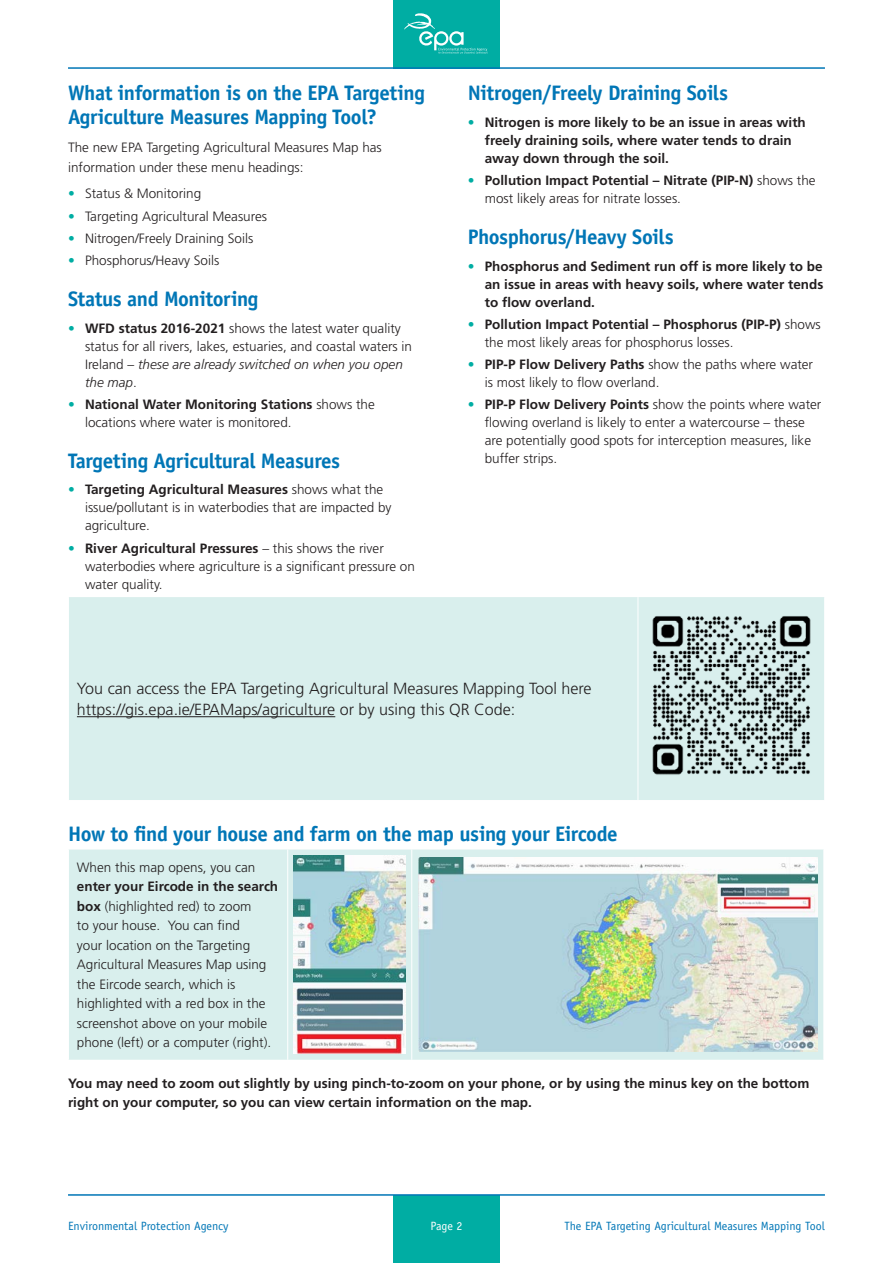
<style>
.page{position:relative;width:893px;height:1263px;background:#fff}
.page>*{position:absolute;margin:0;border:0;box-sizing:border-box;transform-origin:0 0}
.EPA_Header_2{font:700 21px/24px "Officina Sans Std";letter-spacing:-.02em;color:#0076b6}
.EPA_Bodycopy_1{font:300 16.2px/21px "Frutiger LT Std";color:#231f20}
.EPA_Bodycopy_1-2{font:300 13.5px/18px "Frutiger LT Std";color:#231f20}
.EPA_Bodycopy_1-3{font:700 13.5px/18px "Frutiger LT Std";color:#231f20}
.t1{font:12px "Officina Sans Std";color:#0076b6}
.t2{font:12px "Officina Sans Std";color:#fff}
.s1{color:#00ada3}
.s2{font-weight:700}
.s3{font-style:italic}
.s4{font-weight:300;color:#00ada3}
</style>
<div class="page">
<div style="left:393px;top:1195px;width:107px;height:68px;background:#00ada3"></div>
<div style="left:393px;top:0;width:107px;height:69px;background:#00ada3"></div>
<svg style="left:404px;top:13px;width:84px;height:41px"></svg>
<hr style="left:68px;top:67px;width:757px;height:2px;background:#0076b6">
<hr style="left:68px;top:1194px;width:757px;height:2px;background:#0076b6">
<div style="left:69px;top:597px;width:755px;height:203px;background:#d9efed"></div>
<hr style="left:638px;top:597px;width:1px;height:203px;background:#fff">
<hr style="left:77px;top:716px;width:258px;height:1px;background:#231f20">
<img style="left:636px;top:600px;width:188px;height:190px">
<div style="left:69px;top:849px;width:754px;height:211px;background:#d9efed"></div>
<hr style="left:287px;top:849px;width:1px;height:211px;background:#fff">
<hr style="left:411px;top:849px;width:1px;height:211px;background:#fff">
<img style="left:294px;top:856px;width:112px;height:197px">
<img style="left:418px;top:858px;width:399px;height:194px">
<p class="EPA_Header_2" style="left:68px;top:81px;width:358px">What information is on the EPA Targeting<br>Agriculture Measures Mapping Tool?</p>
<p class="EPA_Bodycopy_1-2" style="left:68px;top:138px;width:315px;line-height:19.5px">The new EPA Targeting Agricultural Measures Map has information under these menu headings:</p>
<p class="EPA_Bodycopy_1-2" style="left:68px;top:185px;width:135px"><span class="s1">•</span> Status &amp; Monitoring</p>
<p class="EPA_Bodycopy_1-2" style="left:68px;top:207px;width:201px"><span class="s1">•</span> Targeting Agricultural Measures</p>
<p class="EPA_Bodycopy_1-2" style="left:68px;top:229px;width:187px"><span class="s1">•</span> Nitrogen/Freely Draining Soils</p>
<p class="EPA_Bodycopy_1-2" style="left:68px;top:252px;width:153px"><span class="s1">•</span> Phosphorus/Heavy Soils</p>
<p class="EPA_Header_2" style="left:68px;top:287px;width:192px">Status and Monitoring</p>
<p class="EPA_Bodycopy_1-2" style="left:85px;top:319px;width:329px;text-indent:-17px"><span class="s1">•</span> <span class="s2">WFD status 2016-2021</span> shows the latest water quality status for all rivers, lakes, estuaries, and coastal waters in Ireland – <span class="s3">these are already switched on when you open the map</span>.</p>
<p class="EPA_Bodycopy_1-2" style="left:85px;top:395px;width:291px;text-indent:-17px"><span class="s1">•</span> <span class="s2">National Water Monitoring Stations</span> shows the locations where water is monitored.</p>
<p class="EPA_Header_2" style="left:68px;top:448px;width:274px">Targeting Agricultural Measures</p>
<p class="EPA_Bodycopy_1-2" style="left:85px;top:481px;width:308px;text-indent:-17px"><span class="s1">•</span> <span class="s2">Targeting Agricultural Measures</span> shows what the issue/pollutant is in waterbodies that are impacted by agriculture.</p>
<p class="EPA_Bodycopy_1-2" style="left:85px;top:539px;width:331px;text-indent:-17px"><span class="s1">•</span> <span class="s2">River Agricultural Pressures</span> – this shows the river waterbodies where agriculture is a significant pressure on water quality.</p>
<p class="EPA_Header_2" style="left:468px;top:81px;width:262px">Nitrogen/Freely Draining Soils</p>
<p class="EPA_Bodycopy_1-3" style="left:485px;top:113px;width:323px;text-indent:-17px"><span class="s4">•</span> Nitrogen is more likely to be an issue in areas with freely draining soils, where water tends to drain away down through the soil.</p>
<p class="EPA_Bodycopy_1-2" style="left:485px;top:172px;width:332px;text-indent:-17px"><span class="s1">•</span> <span class="s2">Pollution Impact Potential – Nitrate (PIP-N)</span> shows the most likely areas for nitrate losses.</p>
<p class="EPA_Header_2" style="left:468px;top:225px;width:207px">Phosphorus/Heavy Soils</p>
<p class="EPA_Bodycopy_1-3" style="left:485px;top:257px;width:340px;text-align:justify;text-indent:-17px"><span class="s4">•</span> Phosphorus and Sediment run off is more likely to be an issue in areas with heavy soils, where water tends to flow overland.</p>
<p class="EPA_Bodycopy_1-2" style="left:485px;top:315px;width:338px;text-indent:-17px"><span class="s1">•</span> <span class="s2">Pollution Impact Potential – Phosphorus (PIP-P)</span> shows the most likely areas for phosphorus losses.</p>
<p class="EPA_Bodycopy_1-2" style="left:485px;top:356px;width:330px;text-indent:-17px"><span class="s1">•</span> <span class="s2">PIP-P Flow Delivery Paths</span> show the paths where water is most likely to flow overland.</p>
<p class="EPA_Bodycopy_1-2" style="left:485px;top:396px;width:338px;text-indent:-17px"><span class="s1">•</span> <span class="s2">PIP-P Flow Delivery Points</span> show the points where water flowing overland is likely to enter a watercourse – these are potentially good spots for interception measures, like buffer strips.</p>
<p class="EPA_Bodycopy_1" style="left:77px;top:678px;width:516px">You can access the EPA Targeting Agricultural Measures Mapping Tool here https://gis.epa.ie/EPAMaps/agriculture or by using this QR Code:</p>
<p class="EPA_Header_2" style="left:68px;top:822px;width:551px">How to find your house and farm on the map using your Eircode</p>
<p class="EPA_Bodycopy_1-2" style="left:77px;top:858px;width:203px;line-height:19.5px">When this map opens, you can <span class="s2">enter your Eircode in the search box</span> (highlighted red) to zoom<br>to your house. You can find<br>your location on the Targeting<br>Agricultural Measures Map using the Eircode search, which is highlighted with a red box in the screenshot above on your mobile phone (left) or a computer (right).</p>
<p class="EPA_Bodycopy_1-3" style="left:68px;top:1073px;width:743px;line-height:19.5px">You may need to zoom out slightly by using pinch-to-zoom on your phone, or by using the minus key on the bottom right on your computer, so you can view certain information on the map.</p>
<p class="t1" style="left:68px;top:1219px;width:162px">Environmental Protection Agency</p>
<p class="t2" style="left:430px;top:1219px;width:34px">Page 2</p>
<p class="t1" style="left:565px;top:1219px;width:262px">The EPA Targeting Agricultural Measures Mapping Tool</p>
</div>
